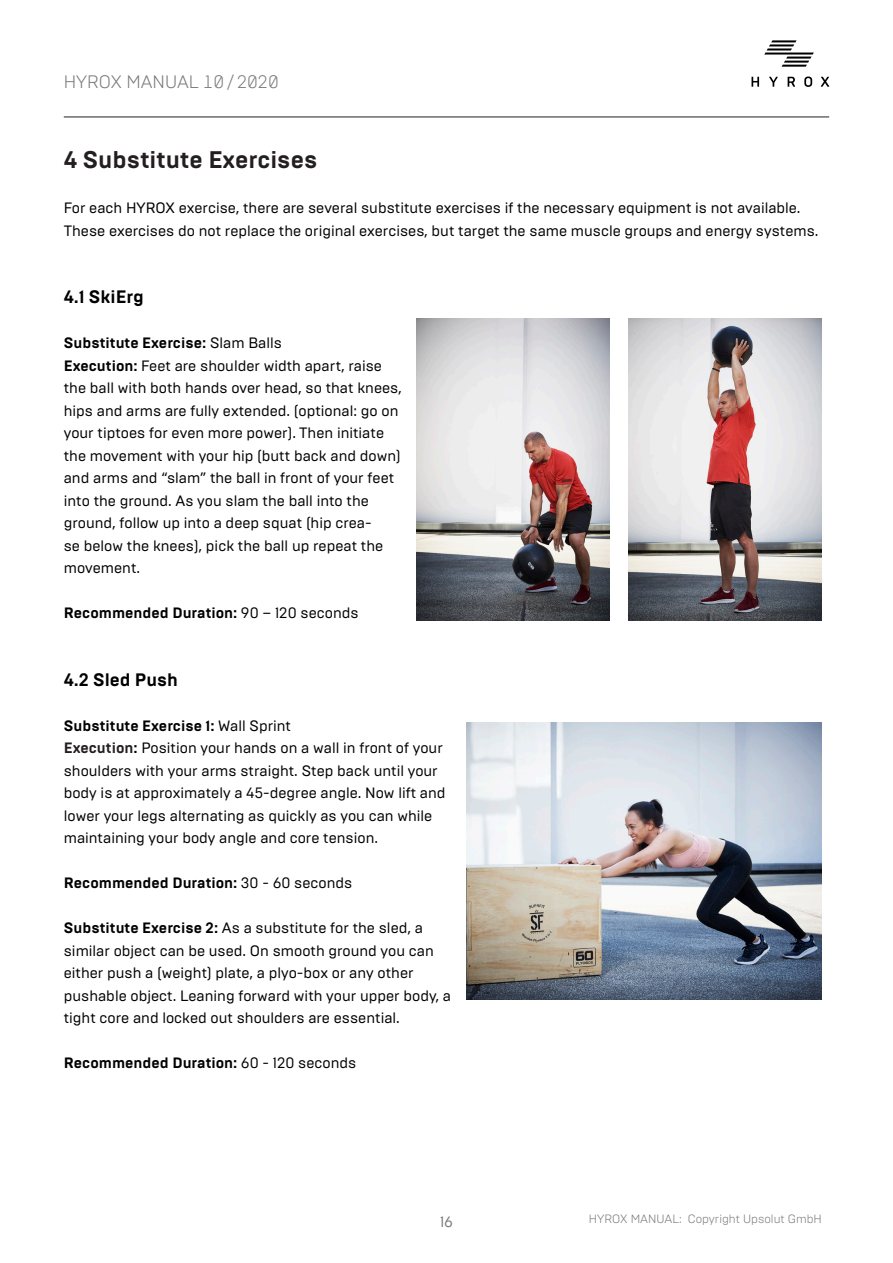
<style>
.page{position:relative;width:893px;height:1263px;background:#fff}
.page>*{position:absolute;margin:0;border:0;box-sizing:border-box;transform-origin:0 0}
.t1{font:700 24px "Brutal Type";color:#231f20}
.t2{font:700 18px "Brutal Type";color:#000001}
.t3{font:300 18px "Brutal Type";color:#76787b}
.t4{font:15px/22.5px "Brutal Type";color:#000001}
.t5{font:700 15px "Brutal Type";color:#000001}
.t6{font:15px "Brutal Type";color:#76787b}
.t7{font:300 12px "Brutal Type";color:#76787b}
.s1{font-weight:700}
.s2{font-weight:400}
.s3{font-weight:700;color:#231f20}
</style>
<div class="page">
<svg style="left:764px;top:40px;width:50px;height:27px"></svg>
<svg style="left:751px;top:77px;width:8px;height:10px"></svg>
<svg style="left:769px;top:77px;width:9px;height:10px"></svg>
<svg style="left:788px;top:77px;width:7px;height:10px"></svg>
<svg style="left:804px;top:77px;width:8px;height:10px"></svg>
<svg style="left:821px;top:77px;width:8px;height:10px"></svg>
<hr style="left:64px;top:117px;width:765px;height:1px;background:#231f20">
<img style="left:467px;top:723px;width:355px;height:276px">
<img style="left:628px;top:319px;width:194px;height:301px">
<img style="left:416px;top:319px;width:194px;height:301px">
<p class="t3" style="left:64px;top:71px;width:216px">HYROX MANUAL 10/2020</p>
<h1 class="t1" style="left:64px;top:145px;width:255px">4 Substitute Exercises</h1>
<p class="t4" style="left:64px;top:197px;width:756px">For each HYROX exercise, there are several substitute exercises if the necessary equipment is not available.<br>These exercises do not replace the original exercises, but target the same muscle groups and energy systems.</p>
<p class="t2" style="left:64px;top:286px;width:82px">4.1 SkiErg</p>
<p class="t4" style="left:64px;top:332px;width:340px"><span class="s1">Substitute Exercise:</span> Slam Balls<br><span class="s1">Execution:</span> Feet are shoulder width apart, raise the ball with both hands over head, so that knees, hips and arms are fully extended. (optional: go on your tiptoes for even more power). Then initiate the movement with your hip (butt back and down) and arms and “slam” the ball in front of your feet into the ground. As you slam the ball into the ground, follow up into a deep squat (hip crea-<br>se below the knees), pick the ball up repeat the movement.</p>
<p class="t5" style="left:64px;top:604px;width:296px">Recommended Duration: <span class="s2">90 – 120 seconds</span></p>
<p class="t2" style="left:64px;top:668px;width:116px">4.2 Sled Push</p>
<p class="t4" style="left:64px;top:714px;width:383px"><span class="s1">Substitute Exercise 1:</span> Wall Sprint<br><span class="s3">Execution</span><span class="s1">:</span> Position your hands on a wall in front of your shoulders with your arms straight. Step back until your body is at approximately a 45-degree angle. Now lift and lower your legs alternating as quickly as you can while maintaining your body angle and core tension.</p>
<p class="t5" style="left:64px;top:874px;width:290px">Recommended Duration: <span class="s2">30 - 60 seconds</span></p>
<p class="t4" style="left:64px;top:917px;width:389px"><span class="s1">Substitute Exercise 2:</span> As a substitute for the sled, a similar object can be used. On smooth ground you can either push a (weight) plate, a plyo-box or any other pushable object. Leaning forward with your upper body, a tight core and locked out shoulders are essential.</p>
<p class="t5" style="left:64px;top:1054px;width:294px">Recommended Duration: <span class="s2">60 - 120 seconds</span></p>
<p class="t6" style="left:440px;top:1212px;width:14px">16</p>
<p class="t7" style="left:589px;top:1211px;width:234px">HYROX MANUAL: Copyright Upsolut GmbH</p>
</div>
